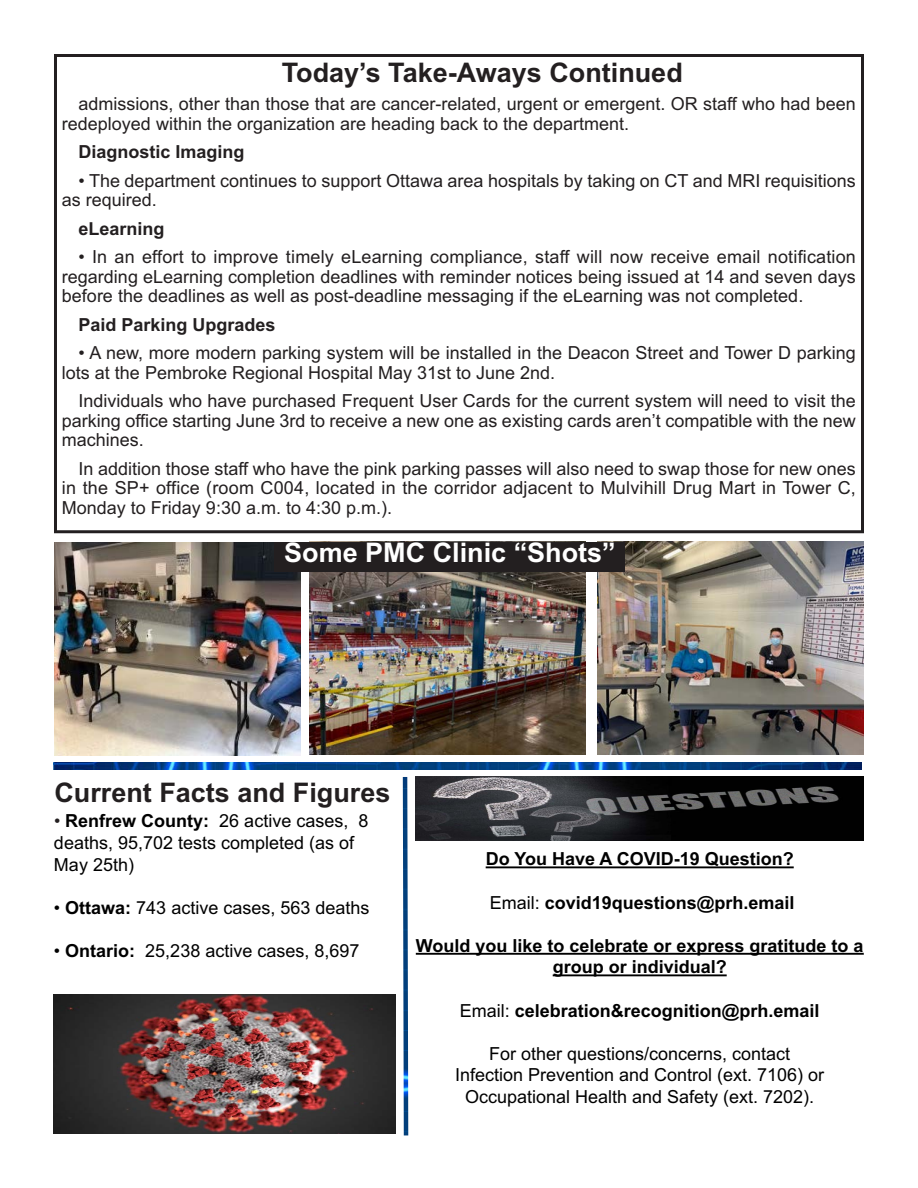
<style>
.page{position:relative;width:918px;height:1188px;background:#fff}
.page>*{position:absolute;margin:0;border:0;box-sizing:border-box;transform-origin:0 0}
.t1{font:700 27px "Arial";color:#231f20}
.t2{font:700 27px "Arial";color:#fff}
.t3{font:18px/19.5px "Arial";color:#231f20}
.t4{font:18px/21.6px "Arial";color:#000}
.t5{font:700 18px/21.6px "Arial";color:#000;text-align:center}
.t6{font:700 18px "Arial";color:#231f20}
.s1{color:#231f20}
.s2{font-weight:700}
.s3{font-weight:400}
</style>
<div class="page">
<div style="left:54px;top:54px;width:810px;height:479px;border:3px solid #231f20"></div>
<img style="left:54px;top:994px;width:342px;height:140px">
<img style="left:403px;top:777px;width:5px;height:358px">
<img style="left:415px;top:777px;width:449px;height:64px">
<hr style="left:486px;top:866px;width:308px;height:2px;background:#000">
<hr style="left:416px;top:953px;width:448px;height:2px;background:#000">
<hr style="left:553px;top:974px;width:174px;height:2px;background:#000">
<img style="left:54px;top:762px;width:808px;height:8px">
<img style="left:54px;top:542px;width:246px;height:213px">
<img style="left:598px;top:541px;width:266px;height:213px">
<img style="left:309px;top:541px;width:277px;height:213px">
<div style="left:275px;top:542px;width:350px;height:30px;background:#231f20"></div>
<p class="t1" style="left:282px;top:63px;width:403px">Today’s Take-Aways Continued</p>
<p class="t3" style="left:62px;top:96px;width:796px;text-indent:17px">admissions, other than those that are cancer-related, urgent or emergent. OR staff who had been redeployed within the organization are heading back to the department.</p>
<p class="t6" style="left:78px;top:146px;width:168px">Diagnostic Imaging</p>
<p class="t3" style="left:62px;top:173px;width:796px;text-indent:17px">• The department continues to support Ottawa area hospitals by taking on CT and MRI requisitions as required.</p>
<p class="t6" style="left:78px;top:222px;width:88px">eLearning</p>
<p class="t3" style="left:62px;top:249px;width:795px;text-align:justify;text-indent:16px">• In an effort to improve timely eLearning compliance, staff will now receive email notification regarding eLearning completion deadlines with reminder notices being issued at 14 and seven days before the deadlines as well as post-deadline messaging if the eLearning was not completed.</p>
<p class="t6" style="left:78px;top:318px;width:199px">Paid Parking Upgrades</p>
<p class="t3" style="left:62px;top:345px;width:796px;text-indent:17px">• A new, more modern parking system will be installed in the Deacon Street and Tower D parking lots at the Pembroke Regional Hospital May 31st to June 2nd.</p>
<p class="t3" style="left:62px;top:393px;width:795px;text-align:justify;text-indent:17px">Individuals who have purchased Frequent User Cards for the current system will need to visit the parking office starting June 3rd to receive a new one as existing cards aren’t compatible with the new machines.</p>
<p class="t3" style="left:62px;top:461px;width:796px;text-align:justify;text-indent:17px">In addition those staff who have the pink parking passes will also need to swap those for new ones in the SP+ office (room C004, located in the corridor adjacent to Mulvihill Drug Mart in Tower C, Monday to Friday 9:30 a.m. to 4:30 p.m.).</p>
<p class="t2" style="left:284px;top:543px;width:333px">Some PMC Clinic “Shots”</p>
<p class="t1" style="left:54px;top:782px;width:338px">Current Facts and Figures</p>
<p class="t4" style="left:54px;top:812px;width:316px"><span class="s1">•</span> <span class="s2">Renfrew County:</span> 26 active cases, 8 deaths, 95,702 tests completed (as of<br>May 25th)</p>
<p class="t4" style="left:54px;top:898px;width:317px">• <span class="s2">Ottawa:</span> 743 active cases, 563 deaths</p>
<p class="t4" style="left:54px;top:942px;width:307px">• <span class="s2">Ontario:</span> 25,238 active cases, 8,697</p>
<p class="t5" style="left:486px;top:850px;width:310px">Do You Have A COVID-19 Question?</p>
<p class="t5" style="left:490px;top:893px;width:306px"><span class="s3">Email:</span> covid19questions@prh.email</p>
<p class="t5" style="left:416px;top:936px;width:449px">Would you like to celebrate or express gratitude to a group or individual?</p>
<p class="t5" style="left:460px;top:1001px;width:361px"><span class="s3">Email:</span> celebration&amp;recognition@prh.email</p>
<p class="t4" style="left:489px;top:1044px;width:303px">For other questions/concerns, contact</p>
<p class="t4" style="left:455px;top:1066px;width:371px;text-align:center">Infection Prevention and Control (ext. 7106) or<br>Occupational Health and Safety (ext. 7202).</p>
</div>
